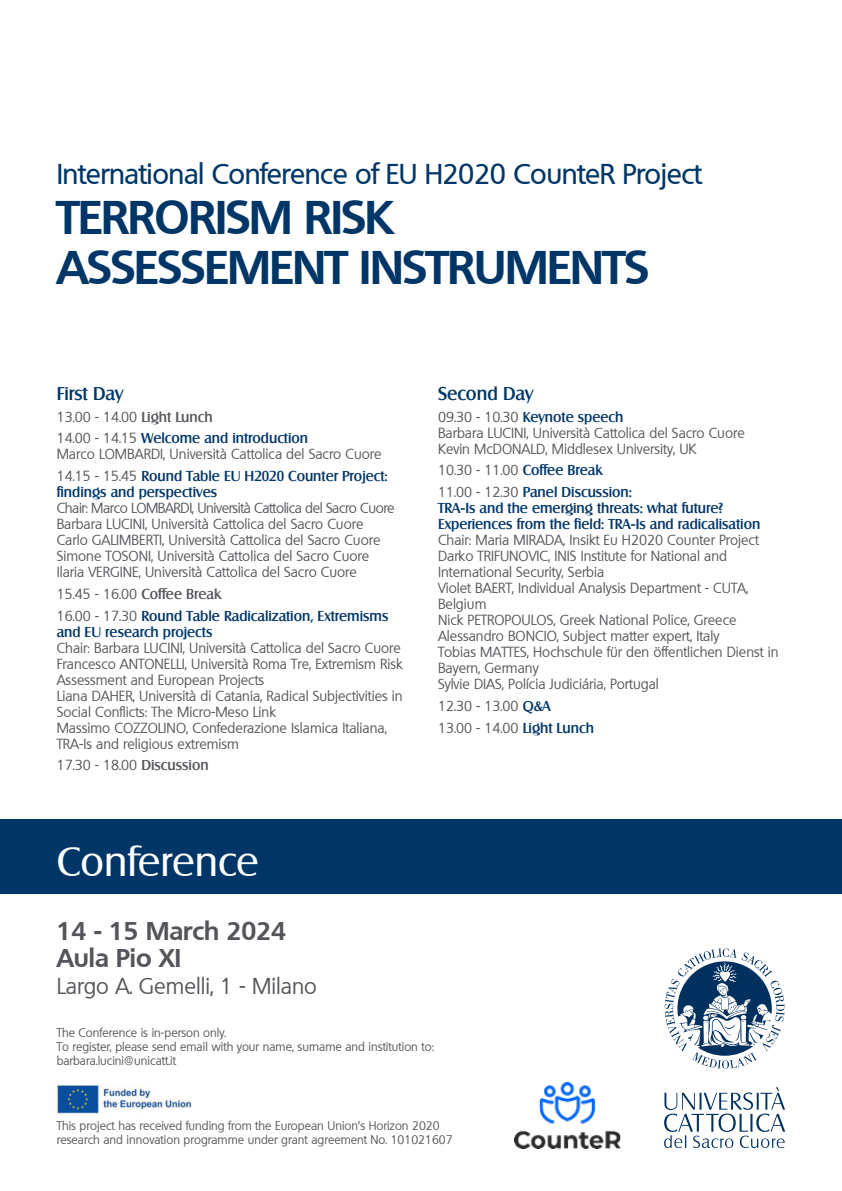
<style>
.page{position:relative;width:842px;height:1191px;background:#fff}
.page>*{position:absolute;margin:0;border:0;box-sizing:border-box;transform-origin:0 0}
.t1{font:700 46px/50px "Quebec";letter-spacing:-.015em;color:#003667}
.t2{font:40px "Salzburg";color:#fff}
.t3{font:500 28px "Quebec";letter-spacing:-.015em;color:#003667}
.t4{font:700 25px/27px "Quebec";color:#54555a}
.t5{font:22px "Quebec";color:#54555a}
.t6{font:500 18px "Salzburg";color:#003667}
.t7{font:14px/16px "Quebec";color:#54555a}
.t8{font:500 14px/16px "Salzburg";color:#003667}
.t9{font:12px/14px "Quebec";color:#54555a}
.s1{font-family:"Salzburg";font-weight:500}
.s2{font-family:"Quebec";font-weight:400;color:#54555a}
.s3{font-family:"Salzburg";font-weight:500;color:#003667}
</style>
<div class="page">
<div style="left:0;top:819px;width:842px;height:75px;background:#003667"></div>
<svg style="left:665px;top:948px;width:119px;height:120px"></svg>
<svg style="left:664px;top:1087px;width:121px;height:61px"></svg>
<img style="left:57px;top:1085px;width:135px;height:30px">
<img style="left:514px;top:1082px;width:107px;height:66px">
<h3 class="t3" style="left:57px;top:156px;width:647px">International Conference of EU H2020 CounteR Project</h3>
<h1 class="t1" style="left:57px;top:191px;width:594px">TERRORISM RISK<br>ASSESSEMENT INSTRUMENTS</h1>
<p class="t6" style="left:57px;top:383px;width:68px">First Day</p>
<p class="t7" style="left:57px;top:409px;width:157px">13.00 - 14.00 <span class="s1">Light Lunch</span></p>
<p class="t8" style="left:57px;top:430px;width:253px"><span class="s2">14.00 - 14.15</span> Welcome and introduction</p>
<p class="t7" style="left:57px;top:446px;width:326px">Marco LOMBARDI, Università Cattolica del Sacro Cuore</p>
<p class="t8" style="left:57px;top:468px;width:332px"><span class="s2">14.15 - 15.45</span> Round Table EU H2020 Counter Project: findings and perspectives</p>
<p class="t7" style="left:57px;top:500px;width:339px">Chair: Marco LOMBARDI, Università Cattolica del Sacro Cuore Barbara LUCINI, Università Cattolica del Sacro Cuore Carlo GALIMBERTI, Università Cattolica del Sacro Cuore Simone TOSONI, Università Cattolica del Sacro Cuore Ilaria VERGINE, Università Cattolica del Sacro Cuore</p>
<p class="t7" style="left:57px;top:586px;width:166px">15.45 - 16.00 <span class="s1">Coffee Break</span></p>
<p class="t8" style="left:57px;top:607px;width:333px"><span class="s2">16.00 - 17.30</span> Round Table Radicalization, Extremisms and EU research projects</p>
<p class="t7" style="left:57px;top:639px;width:348px">Chair: Barbara LUCINI, Università Cattolica del Sacro Cuore Francesco ANTONELLI, Università Roma Tre, Extremism Risk Assessment and European Projects<br>Liana DAHER, Università di Catania, Radical Subjectivities in Social Conflicts: The Micro-Meso Link<br>Massimo COZZOLINO, Confederazione Islamica Italiana, TRA-Is and religious extremism</p>
<p class="t7" style="left:57px;top:757px;width:153px">17.30 - 18.00 <span class="s1">Discussion</span></p>
<h2 class="t2" style="left:57px;top:837px;width:204px">Conference</h2>
<h3 class="t4" style="left:57px;top:917px;width:231px">14 - 15 March 2024<br>Aula Pio XI</h3>
<h3 class="t5" style="left:57px;top:972px;width:262px">Largo A. Gemelli, 1 - Milano</h3>
<p class="t6" style="left:438px;top:383px;width:97px">Second Day</p>
<p class="t8" style="left:438px;top:409px;width:187px"><span class="s2">09.30 - 10.30</span> Keynote speech</p>
<p class="t7" style="left:438px;top:425px;width:308px">Barbara LUCINI, Università Cattolica del Sacro Cuore<br>Kevin McDONALD, Middlesex University, UK</p>
<p class="t7" style="left:438px;top:462px;width:166px">10.30 - 11.00 <span class="s3">Coffee Break</span></p>
<p class="t8" style="left:438px;top:484px;width:324px"><span class="s2">11.00 - 12.30</span> Panel Discussion:<br>TRA-Is and the emerging threats: what future?<br>Experiences from the field: TRA-Is and radicalisation</p>
<p class="t7" style="left:438px;top:532px;width:342px">Chair: Maria MIRADA, Insikt Eu H2020 Counter Project Darko TRIFUNOVIC, INIS Institute for National and International Security, Serbia<br>Violet BAERT, Individual Analysis Department - CUTA, Belgium<br>Nick PETROPOULOS, Greek National Police, Greece Alessandro BONCIO, Subject matter expert, Italy<br>Tobias MATTES, Hochschule für den öffentlichen Dienst in Bayern, Germany<br>Sylvie DIAS, Polícia Judiciária, Portugal</p>
<p class="t7" style="left:438px;top:695px;width:157px;line-height:21.7px">12.30 - 13.00 <span class="s3">Q&amp;A<br></span>13.00 - 14.00 <span class="s3">Light Lunch</span></p>
<p class="t9" style="left:57px;top:1025px;width:379px">The Conference is in-person only.<br>To register, please send email with your name, surname and institution to: barbara.lucini@unicatt.it</p>
<p class="t9" style="left:57px;top:1119px;width:398px">This project has received funding from the European Union’s Horizon 2020 research and innovation programme under grant agreement No. 101021607</p>
</div>
